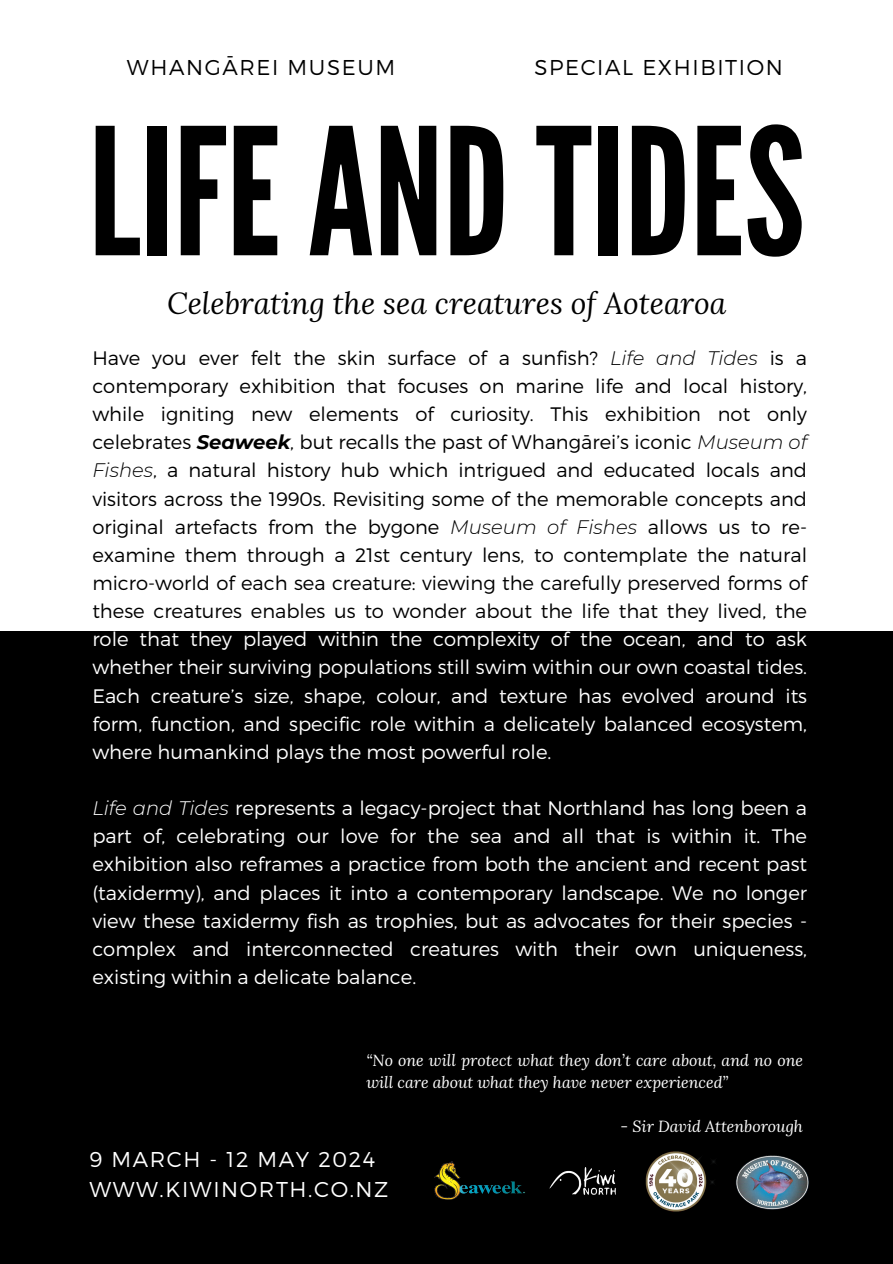
<style>
.page{position:relative;width:893px;height:1264px;background:#fff}
.page>*{position:absolute;margin:0;border:0;box-sizing:border-box;transform-origin:0 0}
.t1{font:176.1px "League Gothic";color:#000}
.t2{font:italic 30px "Lora";color:#000}
.t3{font:300 21.45px/29.2px "Montserrat";letter-spacing:.075em;color:#fff}
.t4{font:300 21.45px "Montserrat";letter-spacing:.075em;color:#000}
.t5{font:300 19.5px/28.2px "Montserrat";color:#000;text-align:justify}
.t6{font:300 19.5px/28.2px "Montserrat";color:#fff;text-align:justify}
.t7{font:italic 15.9px/22.5px "Lora";color:#fff}
.s1{font-style:italic}
.s2{font-weight:700;font-style:italic}
.s3{color:#fff}
</style>
<div class="page">
<div style="left:0;top:631px;width:892px;height:632px;background:#000"></div>
<img style="left:645px;top:1151px;width:70px;height:61px">
<img style="left:434px;top:1161px;width:91px;height:38px">
<img style="left:549px;top:1167px;width:67px;height:28px">
<img style="left:736px;top:1155px;width:73px;height:55px">
<p class="t4" style="left:127px;top:54px;width:270px">WHANGĀREI MUSEUM</p>
<p class="t4" style="left:534px;top:54px;width:250px">SPECIAL EXHIBITION</p>
<h4 class="t1" style="left:89px;top:90px;width:717px">LIFEANDTIDES</h4>
<h4 class="t2" style="left:167px;top:283px;width:560px">Celebrating the sea creatures of Aotearoa</h4>
<p class="t5" style="left:92px;top:343px;width:716px">Have you ever felt the skin surface of a sunfish? <span class="s1">Life and Tides</span> is a contemporary exhibition that focuses on marine life and local history, while igniting new elements of curiosity. This exhibition not only celebrates <span class="s2">Seaweek</span>, but recalls the past of Whangārei’s iconic <span class="s1">Museum of Fishes</span>, a natural history hub which intrigued and educated locals and visitors across the 1990s. Revisiting some of the memorable concepts and original artefacts from the bygone <span class="s1">Museum of Fishes</span> allows us to re&shy;examine them through a 21st century lens, to contemplate the natural micro-world of each sea creature: viewing the carefully preserved forms of these creatures enables us to wonder about the life that they lived, the <span class="s3">role that they played within the complexity of the ocean, and to ask whether their surviving populations still swim within our own coastal tides.<br>Each creature’s size, shape, colour, and texture has evolved around its form, function, and specific role within a delicately balanced ecosystem, where humankind plays the most powerful role.</span></p>
<p class="t6" style="left:92px;top:793px;width:716px"><span class="s1">Life and Tides</span> represents a legacy-project that Northland has long been a part of, celebrating our love for the sea and all that is within it. The exhibition also reframes a practice from both the ancient and recent past (taxidermy), and places it into a contemporary landscape. We no longer view these taxidermy fish as trophies, but as advocates for their species - complex and interconnected creatures with their own uniqueness, existing within a delicate balance.</p>
<p class="t7" style="left:366px;top:1048px;width:438px">“No one will protect what they don’t care about, and no one will care about what they have never experienced”</p>
<p class="t7" style="left:620px;top:1114px;width:184px">- Sir David Attenborough</p>
<h3 class="t3" style="left:89px;top:1143px;width:300px">9 MARCH - 12 MAY 2024<br>WWW.KIWINORTH.CO.NZ</h3>
</div>
